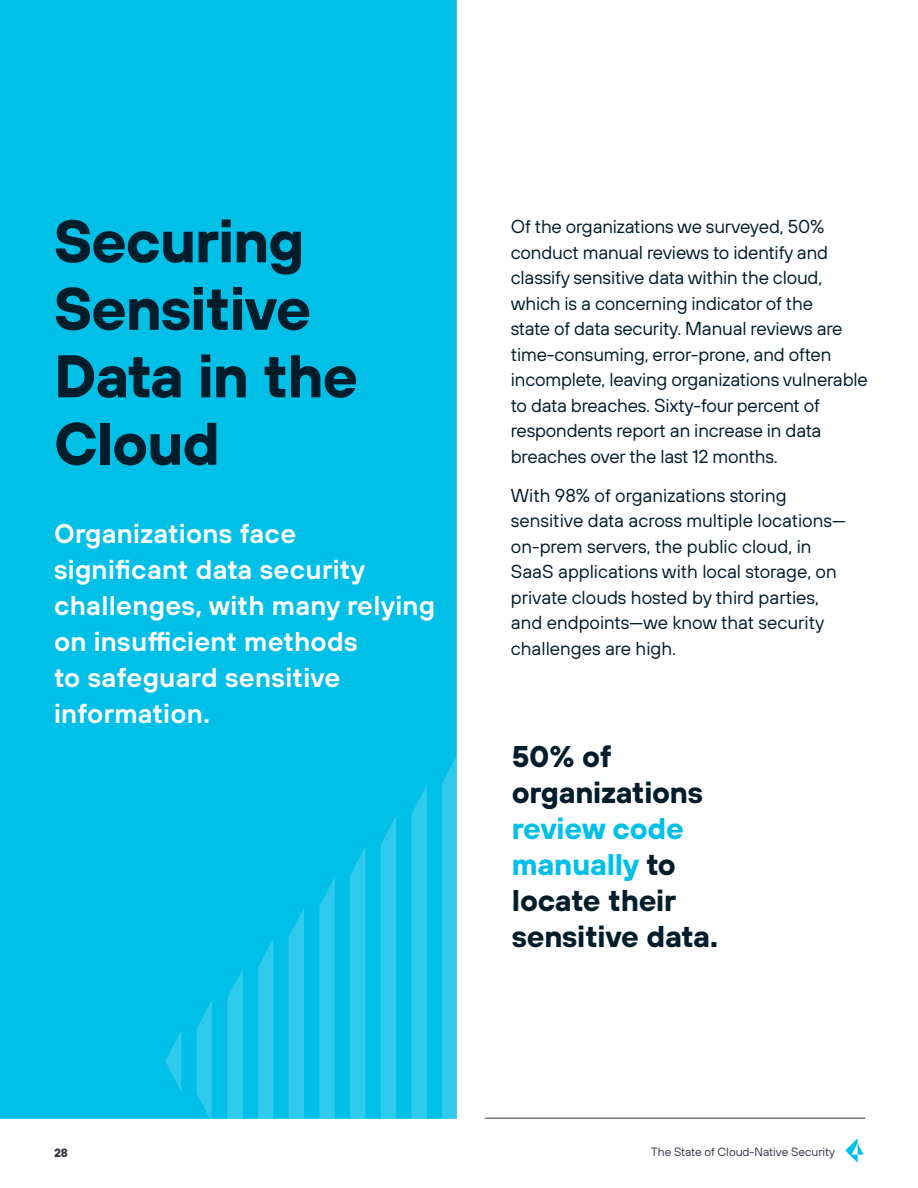
<style>
.page{position:relative;width:918px;height:1188px;background:#fff}
.page>*{position:absolute;margin:0;border:0;box-sizing:border-box;transform-origin:0 0}
.t1{font:700 60px/67.5px "TT Hoves";letter-spacing:-.02em;color:#001d2b}
.t2{font:700 30px/36px "TT Hoves";letter-spacing:-.01em;color:#001d2b}
.t3{font:600 27px/36px "TT Hoves";letter-spacing:.01em;color:#fff}
.t4{font:18.75px/25.5px "TT Hoves";letter-spacing:-.01em;color:#001d2b}
.t5{font:12px "TT Hoves";color:#333745}
.t6{font:700 12px "TT Hoves";color:#333745}
.s1{color:#00c0e8}
</style>
<div class="page">
<svg style="left:845px;top:1138px;width:19px;height:25px"></svg>
<hr style="left:485px;top:1118px;width:380px;height:1px;background:#333745">
<div style="left:0;top:0;width:457px;height:1119px;background:#00c0e8"></div>
<svg style="left:166px;top:570px;width:291px;height:549px;background:#09c2e8"></svg>
<h1 class="t1" style="left:54px;top:205px;width:306px">Securing<br>Sensitive<br>Data in the<br>Cloud</h1>
<h3 class="t3" style="left:54px;top:515px;width:383px">Organizations face significant data security challenges, with many relying on insufficient methods<br>to safeguard sensitive information.</h3>
<p class="t4" style="left:511px;top:214px;width:358px">Of the organizations we surveyed, 50% conduct manual reviews to identify and classify sensitive data within the cloud, which is a concerning indicator of the<br>state of data security. Manual reviews are time-consuming, error-prone, and often incomplete, leaving organizations vulnerable to data breaches. Sixty-four percent of respondents report an increase in data breaches over the last 12 months.</p>
<p class="t4" style="left:511px;top:482px;width:336px">With 98% of organizations storing sensitive data across multiple locations— on-prem servers, the public cloud, in SaaS applications with local storage, on private clouds hosted by third parties, and endpoints—we know that security challenges are high.</p>
<h2 class="t2" style="left:512px;top:737px;width:193px">50% of organizations</h2>
<h2 class="t2" style="left:512px;top:809px;width:208px"><span class="s1">review code manually</span> to locate their sensitive data.</h2>
<p class="t6" style="left:54px;top:1144px;width:16px">28</p>
<p class="t5" style="left:651px;top:1144px;width:186px">The State of Cloud-Native Security</p>
</div>
